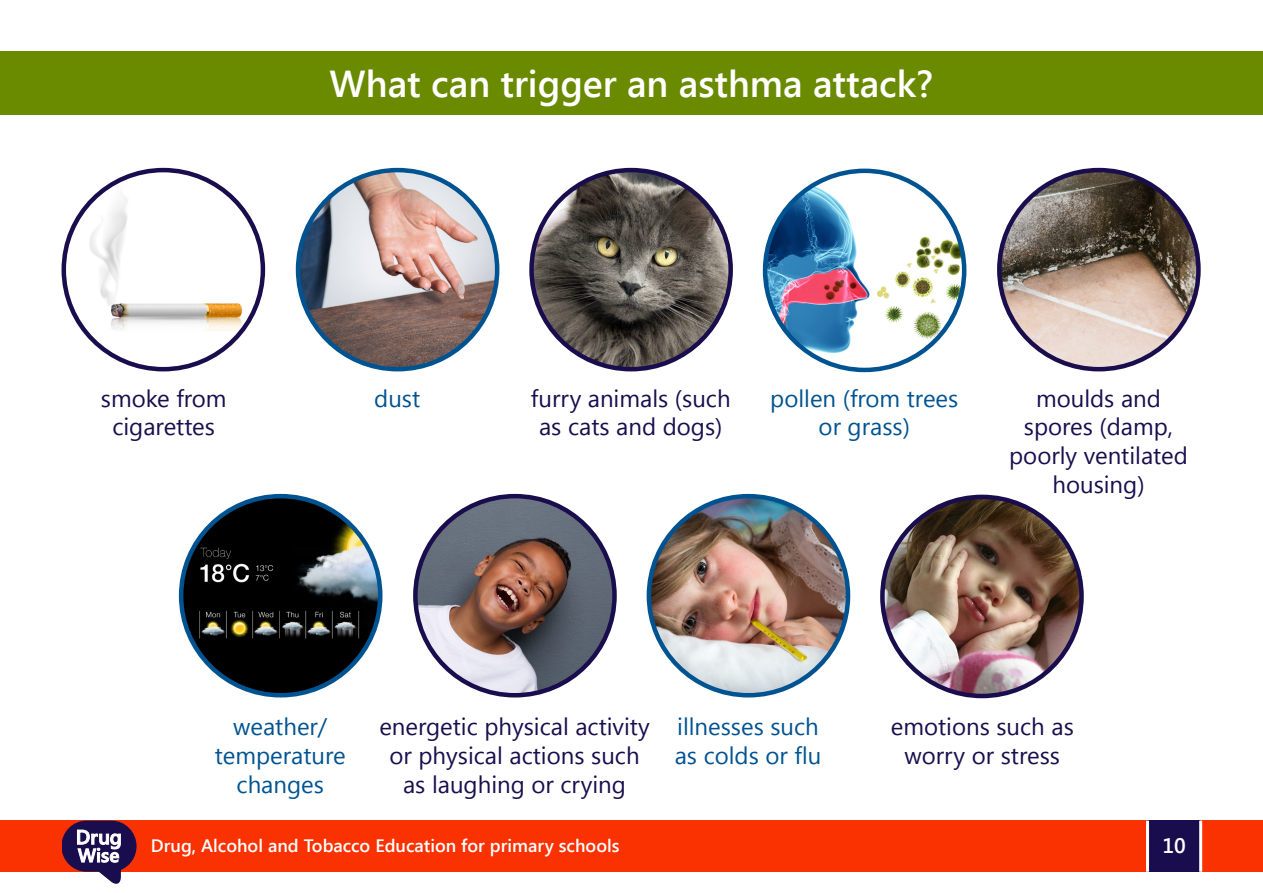
<style>
.page{position:relative;width:1263px;height:893px;background:#fff}
.page>*{position:absolute;margin:0;border:0;box-sizing:border-box;transform-origin:0 0}
.t1{font:600 37.5px "Segoe UI";color:#fff}
.t2{font:24px/28.8px "Segoe UI";color:#190d4d;text-align:center}
.t3{font:24px/28.8px "Segoe UI";color:#005391;text-align:center}
.t4{font:600 21px "Segoe UI";color:#fff}
.t5{font:600 18px "Segoe UI";color:#fff}
</style>
<div class="page">
<div style="left:0;top:51px;width:1263px;height:64px;background:#6a8a00"></div>
<img style="left:64px;top:170px;width:199px;height:195px">
<div style="left:62px;top:168px;width:203px;height:203px;border:4px solid #190d4d;border-radius:50%"></div>
<img style="left:298px;top:170px;width:199px;height:199px;border-radius:100px">
<div style="left:296px;top:168px;width:203px;height:203px;border:4px solid #005391;border-radius:50%"></div>
<img style="left:531px;top:170px;width:200px;height:199px;border-radius:100px">
<div style="left:529px;top:168px;width:204px;height:203px;border:4px solid #190d4d;border-radius:50%"></div>
<img style="left:765px;top:171px;width:199px;height:199px;border-radius:100px">
<div style="left:763px;top:169px;width:203px;height:203px;border:4px solid #005391;border-radius:50%"></div>
<img style="left:999px;top:170px;width:199px;height:199px;border-radius:100px">
<div style="left:997px;top:168px;width:204px;height:203px;border:4px solid #190d4d;border-radius:50%"></div>
<img style="left:181px;top:496px;width:199px;height:199px;border-radius:100px">
<div style="left:179px;top:494px;width:203px;height:203px;border:4px solid #005391;border-radius:50%"></div>
<img style="left:415px;top:496px;width:199px;height:199px;border-radius:100px">
<div style="left:413px;top:494px;width:204px;height:203px;border:4px solid #190d4d;border-radius:50%"></div>
<img style="left:649px;top:496px;width:199px;height:199px;border-radius:100px">
<div style="left:647px;top:494px;width:203px;height:203px;border:4px solid #005391;border-radius:50%"></div>
<img style="left:882px;top:497px;width:199px;height:199px">
<div style="left:880px;top:495px;width:204px;height:203px;border:4px solid #190d4d;border-radius:50%"></div>
<div style="left:0;top:821px;width:1263px;height:51px;background:#fa3100"></div>
<div style="left:1148px;top:821px;width:51px;height:51px;background:#190d4d"></div>
<hr style="left:1146px;top:821px;width:3px;height:51px;background:#fff">
<hr style="left:1199px;top:821px;width:3px;height:51px;background:#fff">
<svg style="left:62px;top:821px;width:75px;height:63px"></svg>
<h1 class="t1" style="left:330px;top:58px;width:605px">What can trigger an asthma attack?</h1>
<p class="t2" style="left:101px;top:383px;width:127px">smoke from cigarettes</p>
<p class="t3" style="left:374px;top:383px;width:48px">dust</p>
<p class="t2" style="left:531px;top:383px;width:201px">furry animals (such as cats and dogs)</p>
<p class="t3" style="left:770px;top:383px;width:190px">pollen (from trees or grass)</p>
<p class="t2" style="left:1009px;top:383px;width:180px">moulds and spores (damp, poorly ventilated housing)</p>
<p class="t3" style="left:215px;top:711px;width:132px">weather/ temperature changes</p>
<p class="t2" style="left:379px;top:711px;width:272px">energetic physical activity or physical actions such as laughing or crying</p>
<p class="t3" style="left:675px;top:711px;width:148px;text-align:left">illnesses such as colds or flu</p>
<p class="t2" style="left:891px;top:711px;width:185px">emotions such as worry or stress</p>
<p class="t5" style="left:151px;top:833px;width:470px">Drug, Alcohol and Tobacco Education for primary schools</p>
<p class="t4" style="left:1162px;top:830px;width:25px">10</p>
</div>
